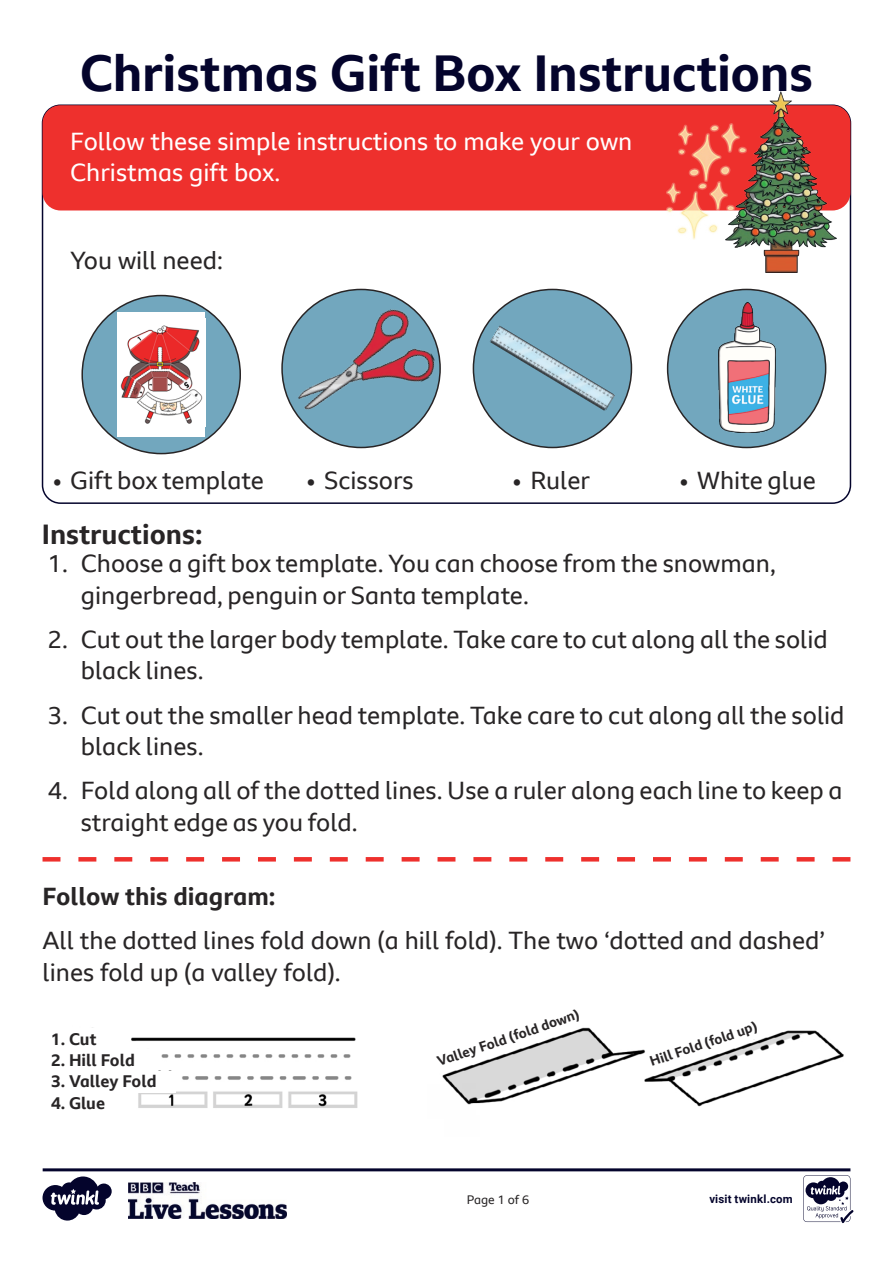
<style>
.page{position:relative;width:893px;height:1263px;background:#fff}
.page>*{position:absolute;margin:0;border:0;box-sizing:border-box;transform-origin:0 0}
.BBC_KS1_Heading_1{font:700 49.5px "BBC Reith Sans";color:#04042c}
.BBC_KS1_Heading_2{font:700 27px "BBC Reith Sans";color:#282526}
.BBC_KS1_Body_Copy{font:24px/31.5px "BBC Reith Sans";color:#282526}
.BBC_KS1_Body_Copy-2{font:24px/31.5px "BBC Reith Sans";color:#fff}
.BBC_KS1_Body_Copy-3{font:700 24px "BBC Reith Sans";color:#282526}
.BBC_KS1_Body_Copy-4{font:700 16.35px "BBC Reith Sans";color:#282526}
.BBC_KS1_Body_Copy-5{font:700 13.5px "BBC Reith Sans";color:#282526}
.t1{font:12px "BBC Reith Sans";color:#282526}
.t2{font:700 11.4px "Roboto";letter-spacing:.02em;color:#04042c}
</style>
<div class="page">
<div style="left:43px;top:105px;width:807px;height:105px;background:#ee302d;border-radius:18px"></div>
<div style="left:82px;top:296px;width:158px;height:158px;background:#72a7be;border-radius:50%"></div>
<div style="left:282px;top:289px;width:158px;height:158px;background:#72a7be;border-radius:50%"></div>
<img style="left:283px;top:302px;width:157px;height:133px">
<div style="left:473px;top:289px;width:158px;height:158px;background:#72a7be;border-radius:50%"></div>
<img style="left:490px;top:325px;width:125px;height:86px">
<div style="left:668px;top:289px;width:158px;height:158px;background:#72a7be;border-radius:50%"></div>
<img style="left:718px;top:303px;width:57px;height:130px">
<svg style="left:43px;top:857px;width:807px;height:4px"></svg>
<img style="left:725px;top:91px;width:112px;height:181px">
<img style="left:679px;top:124px;width:68px;height:58px">
<img style="left:667px;top:182px;width:68px;height:58px">
<img style="left:92px;top:1027px;width:752px;height:81px">
<div style="left:51px;top:1028px;width:71px;height:22px;background:#fff"></div>
<div style="left:51px;top:1050px;width:103px;height:21px;background:#fff"></div>
<div style="left:51px;top:1071px;width:125px;height:21px;background:#fff"></div>
<div style="left:51px;top:1092px;width:83px;height:21px;background:#fff"></div>
<svg style="left:436px;top:1027px;width:153px;height:46px"></svg>
<svg style="left:649px;top:1027px;width:152px;height:46px"></svg>
<div style="left:117px;top:312px;width:88px;height:125px;background:#fff"></div>
<img style="left:120px;top:325px;width:83px;height:99px">
<svg style="left:43px;top:1168px;width:810px;height:55px"></svg>
<p class="BBC_KS1_Heading_1" style="left:80px;top:41px;width:735px">Christmas Gift Box Instructions</p>
<p class="BBC_KS1_Body_Copy-2" style="left:70px;top:125px;width:564px">Follow these simple instructions to make your own<br>Christmas gift box.</p>
<p class="BBC_KS1_Body_Copy" style="left:70px;top:244px;width:154px">You will need:</p>
<p class="BBC_KS1_Body_Copy" style="left:53px;top:464px;width:212px">• Gift box template</p>
<p class="BBC_KS1_Body_Copy" style="left:307px;top:464px;width:108px">• Scissors</p>
<p class="BBC_KS1_Body_Copy" style="left:513px;top:464px;width:79px">• Ruler</p>
<p class="BBC_KS1_Body_Copy" style="left:680px;top:464px;width:138px">• White glue</p>
<p class="BBC_KS1_Heading_2" style="left:42px;top:518px;width:162px">Instructions:</p>
<p class="BBC_KS1_Body_Copy" style="left:81px;top:547px;width:697px;text-indent:-33px">1. Choose a gift box template. You can choose from the snowman, gingerbread, penguin or Santa template.</p>
<p class="BBC_KS1_Body_Copy" style="left:81px;top:623px;width:749px;text-indent:-33px">2. Cut out the larger body template. Take care to cut along all the solid black lines.</p>
<p class="BBC_KS1_Body_Copy" style="left:81px;top:699px;width:765px;text-indent:-33px">3. Cut out the smaller head template. Take care to cut along all the solid black lines.</p>
<p class="BBC_KS1_Body_Copy" style="left:81px;top:775px;width:763px;text-indent:-33px">4. Fold along all of the dotted lines. Use a ruler along each line to keep a straight edge as you fold.</p>
<p class="BBC_KS1_Body_Copy-3" style="left:43px;top:881px;width:235px">Follow this diagram:</p>
<p class="BBC_KS1_Body_Copy" style="left:43px;top:924px;width:784px">All the dotted lines fold down (a hill fold). The two ‘dotted and dashed’ lines fold up (a valley fold).</p>
<p class="BBC_KS1_Body_Copy-4" style="left:51px;top:1029px;width:47px">1. Cut</p>
<p class="BBC_KS1_Body_Copy-4" style="left:51px;top:1050px;width:85px">2. Hill Fold</p>
<p class="BBC_KS1_Body_Copy-4" style="left:51px;top:1071px;width:107px">3. Valley Fold</p>
<p class="BBC_KS1_Body_Copy-4" style="left:51px;top:1092px;width:56px">4. Glue</p>
<p class="BBC_KS1_Body_Copy-5" style="left:435px;top:1054px;width:151px;rotate:-19deg">Valley Fold (fold down)</p>
<p class="BBC_KS1_Body_Copy-5" style="left:648px;top:1054px;width:114px;rotate:-19deg">Hill Fold (fold up)</p>
<p class="t1" style="left:467px;top:1192px;width:64px">Page 1 of 6</p>
<p class="t2" style="left:709px;top:1191px;width:85px">visit twinkl.com</p>
</div>
